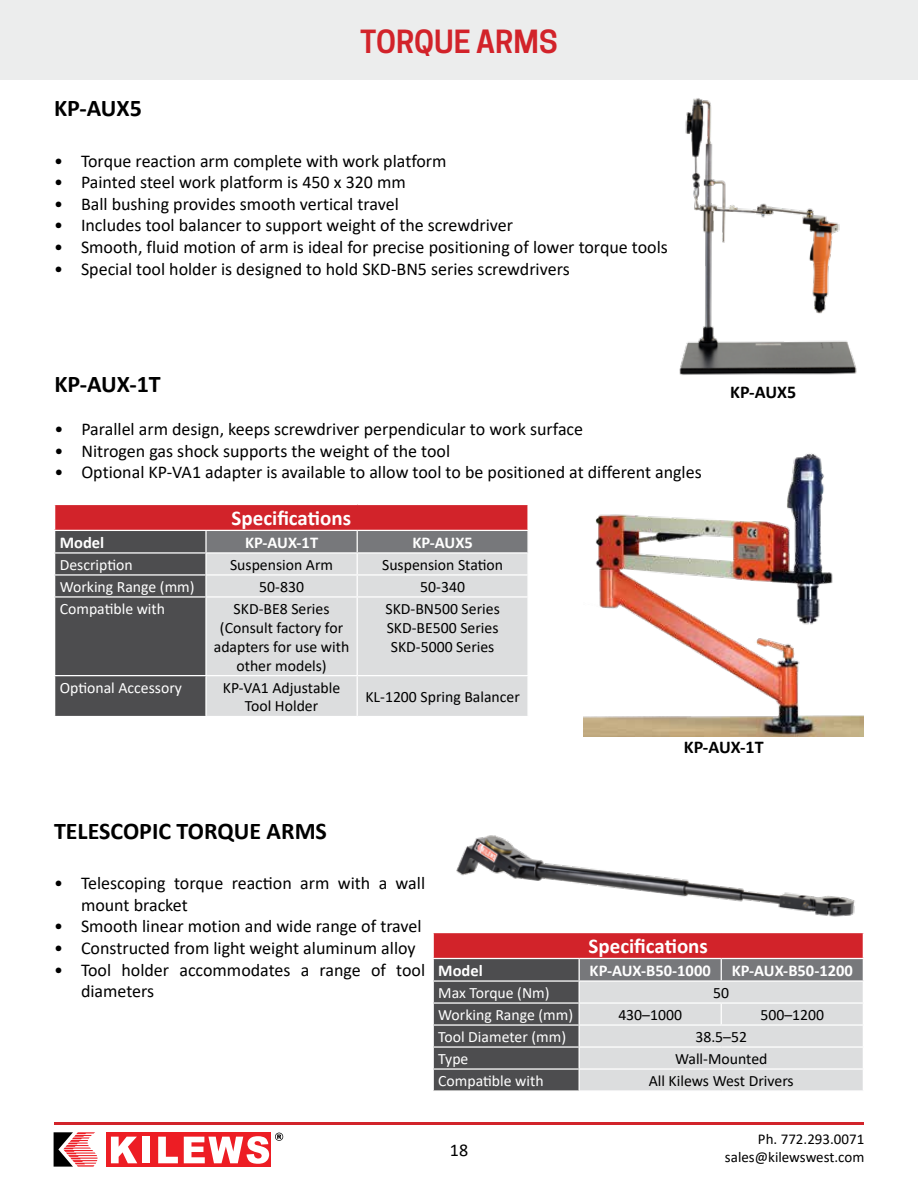
<style>
.page{position:relative;width:918px;height:1188px;background:#fff}
.page>*{position:absolute;margin:0;border:0;box-sizing:border-box;transform-origin:0 0}
.t1{font:600 30px "Cooper Hewitt";color:#d2232a}
.t2{font:700 24px "Calibri";color:#000}
.t3{font:700 21px "Calibri";color:#fff}
.t4{font:18px/21.6px "Calibri";color:#000}
.t5{font:700 18px "Calibri";color:#000}
.t6{font:700 16.5px "Calibri";color:#fff}
.t7{font:15.75px/18.9px "Calibri";color:#000;text-align:center}
.t8{font:15.75px "Calibri";color:#fff}
.t9{font:15px/18px "Calibri";color:#000;text-align:right}
</style>
<div class="page">
<svg style="left:54px;top:1132px;width:44px;height:35px"></svg>
<div style="left:107px;top:1132px;width:164px;height:34px;background:#ed1d24"></div>
<svg style="left:111px;top:1137px;width:26px;height:26px"></svg>
<div style="left:143px;top:1137px;width:7px;height:26px;background:#fff"></div>
<svg style="left:158px;top:1137px;width:20px;height:26px"></svg>
<svg style="left:184px;top:1136px;width:85px;height:28px"></svg>
<svg style="left:275px;top:1133px;width:8px;height:8px"></svg>
<hr style="left:54px;top:1122px;width:810px;height:3px;background:#d2232a">
<div style="left:0;top:0;width:918px;height:80px;background:#e6e7e8"></div>
<img style="left:679px;top:98px;width:178px;height:277px">
<svg style="left:54px;top:505px;width:474px;height:211px;background:#ad999c"></svg>
<hr style="left:527px;top:576px;width:2px;height:20px;background:#fff">
<hr style="left:206px;top:596px;width:151px;height:2px;background:#fff">
<hr style="left:205px;top:598px;width:2px;height:77px;background:#fff">
<hr style="left:357px;top:596px;width:172px;height:2px;background:#fff">
<hr style="left:357px;top:598px;width:1px;height:77px;background:#fff">
<hr style="left:527px;top:598px;width:2px;height:77px;background:#fff">
<hr style="left:206px;top:675px;width:151px;height:1px;background:#fff">
<hr style="left:205px;top:676px;width:2px;height:40px;background:#fff">
<hr style="left:357px;top:675px;width:172px;height:1px;background:#fff">
<hr style="left:357px;top:676px;width:1px;height:40px;background:#fff">
<hr style="left:527px;top:676px;width:2px;height:40px;background:#fff">
<img style="left:584px;top:453px;width:280px;height:284px">
<svg style="left:433px;top:933px;width:431px;height:158px;background:#ad9294"></svg>
<hr style="left:579px;top:1090px;width:142px;height:2px;background:#fff">
<hr style="left:721px;top:1090px;width:143px;height:2px;background:#fff">
<img style="left:456px;top:835px;width:399px;height:82px">
<h1 class="t1" style="left:360px;top:24px;width:199px">TORQUE ARMS</h1>
<h2 class="t2" style="left:54px;top:91px;width:89px">KP-AUX5</h2>
<p class="t4" style="left:54px;top:149px;width:394px">• Torque reaction arm complete with work platform</p>
<p class="t4" style="left:54px;top:171px;width:353px">• Painted steel work platform is 450 x 320 mm</p>
<p class="t4" style="left:54px;top:193px;width:346px">• Ball bushing provides smooth vertical travel</p>
<p class="t4" style="left:54px;top:214px;width:461px">• Includes tool balancer to support weight of the screwdriver</p>
<p class="t4" style="left:54px;top:236px;width:615px">• Smooth, fluid motion of arm is ideal for precise positioning of lower torque tools</p>
<p class="t4" style="left:54px;top:257px;width:517px">• Special tool holder is designed to hold SKD-BN5 series screwdrivers</p>
<h2 class="t2" style="left:54px;top:367px;width:108px">KP-AUX-1T</h2>
<p class="t4" style="left:54px;top:418px;width:530px">• Parallel arm design, keeps screwdriver perpendicular to work surface</p>
<p class="t4" style="left:54px;top:439px;width:397px">• Nitrogen gas shock supports the weight of the tool</p>
<p class="t4" style="left:54px;top:461px;width:649px">• Optional KP-VA1 adapter is available to allow tool to be positioned at different angles</p>
<p class="t3" style="left:232px;top:503px;width:121px">Specifications</p>
<p class="t6" style="left:60px;top:531px;width:46px">Model</p>
<p class="t6" style="left:245px;top:531px;width:75px">KP-AUX-1T</p>
<p class="t6" style="left:412px;top:531px;width:62px">KP-AUX5</p>
<p class="t8" style="left:60px;top:554px;width:74px">Description</p>
<p class="t7" style="left:230px;top:555px;width:105px">Suspension Arm</p>
<p class="t7" style="left:382px;top:555px;width:123px">Suspension Station</p>
<p class="t8" style="left:60px;top:576px;width:136px">Working Range (mm)</p>
<p class="t7" style="left:259px;top:577px;width:46px">50-830</p>
<p class="t7" style="left:420px;top:577px;width:46px">50-340</p>
<p class="t8" style="left:60px;top:598px;width:107px">Compatible with</p>
<p class="t7" style="left:214px;top:599px;width:137px">SKD-BE8 Series (Consult factory for adapters for use with other models)</p>
<p class="t7" style="left:385px;top:599px;width:116px;text-align:justify">SKD-BN500 Series SKD-BE500 Series SKD-5000 Series</p>
<p class="t8" style="left:60px;top:676px;width:124px">Optional Accessory</p>
<p class="t7" style="left:223px;top:677px;width:119px">KP-VA1 Adjustable<br>Tool Holder</p>
<p class="t7" style="left:365px;top:687px;width:156px">KL-1200 Spring Balancer</p>
<p class="t5" style="left:730px;top:379px;width:67px">KP-AUX5</p>
<p class="t5" style="left:684px;top:734px;width:81px">KP-AUX-1T</p>
<h2 class="t2" style="left:54px;top:814px;width:275px">TELESCOPIC TORQUE ARMS</h2>
<p class="t4" style="left:81px;top:872px;width:346px;text-indent:-27px">• Telescoping torque reaction arm with a wall mount bracket</p>
<p class="t4" style="left:54px;top:915px;width:369px">• Smooth linear motion and wide range of travel</p>
<p class="t4" style="left:54px;top:937px;width:363px">• Constructed from light weight aluminum alloy</p>
<p class="t4" style="left:81px;top:958px;width:346px;text-indent:-27px">• Tool holder accommodates a range of tool diameters</p>
<p class="t3" style="left:589px;top:932px;width:121px">Specifications</p>
<p class="t6" style="left:438px;top:959px;width:46px">Model</p>
<p class="t6" style="left:590px;top:959px;width:123px">KP-AUX-B50-1000</p>
<p class="t6" style="left:732px;top:959px;width:123px">KP-AUX-B50-1200</p>
<p class="t8" style="left:438px;top:982px;width:113px">Max Torque (Nm)</p>
<p class="t7" style="left:713px;top:983px;width:17px">50</p>
<p class="t8" style="left:438px;top:1004px;width:136px">Working Range (mm)</p>
<p class="t7" style="left:618px;top:1005px;width:65px">430–1000</p>
<p class="t7" style="left:760px;top:1005px;width:65px">500–1200</p>
<p class="t8" style="left:438px;top:1026px;width:129px">Tool Diameter (mm)</p>
<p class="t7" style="left:695px;top:1027px;width:53px">38.5–52</p>
<p class="t8" style="left:438px;top:1048px;width:32px">Type</p>
<p class="t7" style="left:675px;top:1049px;width:94px">Wall-Mounted</p>
<p class="t8" style="left:438px;top:1070px;width:107px">Compatible with</p>
<p class="t7" style="left:649px;top:1071px;width:146px">All Kilews West Drivers</p>
<p class="t4" style="left:450px;top:1139px;width:20px">18</p>
<p class="t9" style="left:725px;top:1129px;width:141px">Ph. 772.293.0071 sales@kilewswest.com</p>
</div>
